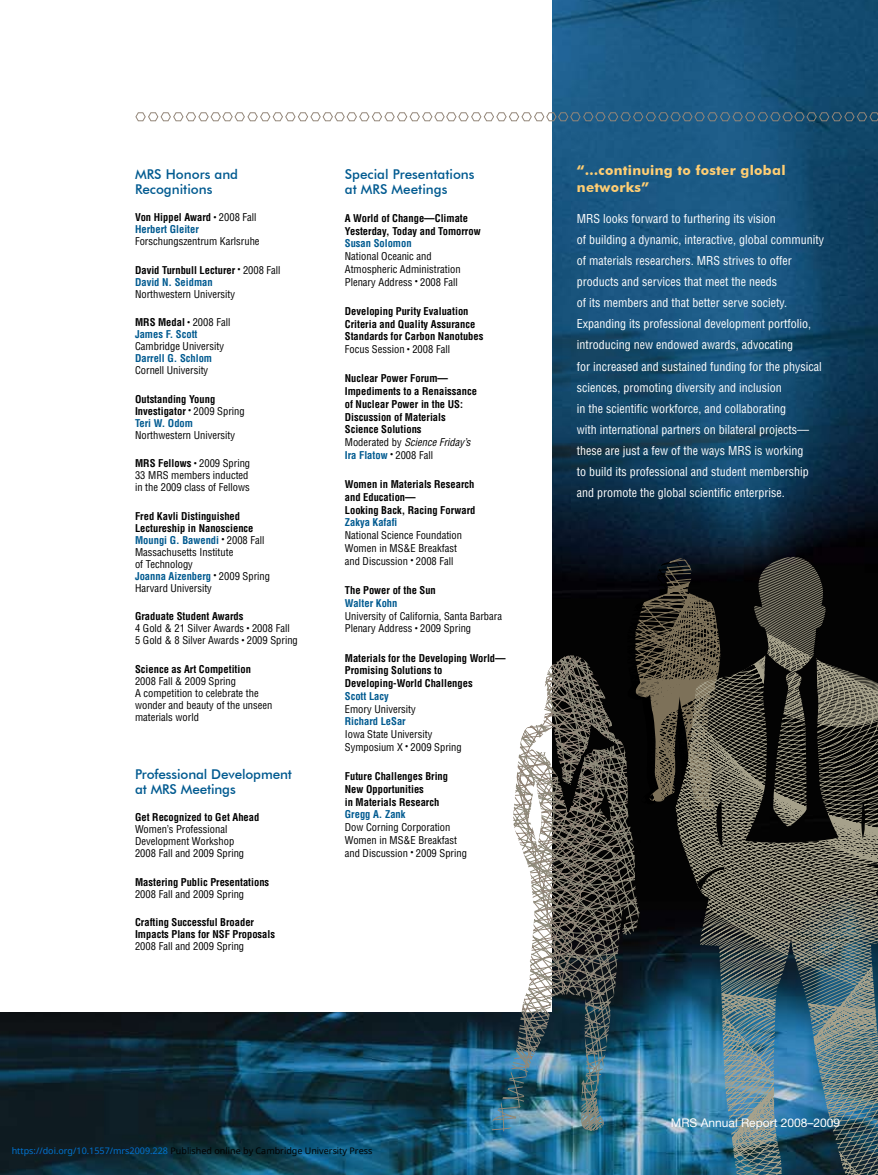
<style>
.page{position:relative;width:878px;height:1175px;background:#fff}
.page>*{position:absolute;margin:0;border:0;box-sizing:border-box;transform-origin:0 0}
.t1{font:500 13.5px/15px "Futura BT";color:#005a90}
.t2{font:700 13.5px/16.5px "Futura BT";letter-spacing:.02em;color:#ffce73}
.t3{font:condensed 12px/21px "Helvetica LT Std";color:#fff}
.t4{font:12px "Helvetica Neue LT Std";color:#fff}
.t5{font:condensed 10.5px/12px "Helvetica LT Std";color:#000}
.t6{font:700 condensed 10.5px/12.8px "Helvetica LT Std";color:#000}
.t7{font:700 condensed 10.5px/12px "Helvetica LT Std";color:#005a90}
.t8{font:9px "Noto Sans";color:#000}
.s1{font-weight:400;font-size:7.5px}
.s2{font-weight:400}
.s3{color:#005a90}
.s4{color:#000}
.s5{font-weight:400;font-size:7.5px;color:#000}
.s6{font-weight:400;color:#000}
.s7{font-weight:700}
.s8{font-size:7.5px}
.s9{font-weight:700;color:#005a90}
.s10{font-weight:400;font-style:italic}
.s11{color:#0172cf}
</style>
<div class="page">
<img style="left:0;top:0;width:878px;height:1174px">
<div style="left:0;top:0;width:551px;height:1012px;background:#fff"></div>
<img style="left:492px;top:655px;width:147px;height:476px">
<svg style="left:620px;top:558px;width:54px;height:253px;background:#29251f"></svg>
<img style="left:674px;top:557px;width:204px;height:617px">
<svg style="left:135px;top:112px;width:743px;height:9px"></svg>
<p class="t1" style="left:135px;top:167px;width:105px">MRS Honors and<br>Recognitions</p>
<p class="t6" style="left:135px;top:211px;width:123px;line-height:12px">Von Hippel Award <span class="s1">•</span> <span class="s2">2008 Fall<br></span><span class="s3">Herbert Gleiter</span></p>
<p class="t5" style="left:135px;top:235px;width:126px">Forschungszentrum Karlsruhe</p>
<p class="t6" style="left:135px;top:264px;width:147px;line-height:12px">David Turnbull Lecturer <span class="s1">•</span> <span class="s2">2008 Fall<br></span><span class="s3">David N. Seidman</span></p>
<p class="t5" style="left:135px;top:288px;width:102px">Northwestern University</p>
<p class="t7" style="left:135px;top:316px;width:97px"><span class="s4">MRS Medal</span> <span class="s5">•</span> <span class="s6">2008 Fall<br></span>James F. Scott</p>
<p class="t5" style="left:135px;top:340px;width:90px">Cambridge University</p>
<p class="t7" style="left:135px;top:352px;width:78px">Darrell G. Schlom</p>
<p class="t5" style="left:135px;top:364px;width:75px">Cornell University</p>
<p class="t6" style="left:135px;top:393px;width:111px;line-height:12px">Outstanding Young<br>Investigator <span class="s1">•</span> <span class="s2">2009 Spring<br></span><span class="s3">Teri W. Odom</span></p>
<p class="t5" style="left:135px;top:429px;width:102px">Northwestern University</p>
<p class="t5" style="left:135px;top:457px;width:117px"><span class="s7">MRS Fellows</span> <span class="s8">•</span> 2009 Spring<br>33 MRS members inducted in the 2009 class of Fellows</p>
<p class="t5" style="left:135px;top:510px;width:136px"><span class="s7">Fred Kavli Distinguished<br>Lectureship in Nanoscience<br></span><span class="s9">Moungi G. Bawendi</span> <span class="s8">•</span> 2008 Fall<br>Massachusetts Institute<br>of Technology<br><span class="s9">Joanna Aizenberg</span> <span class="s8">•</span> 2009 Spring<br>Harvard University</p>
<p class="t5" style="left:135px;top:610px;width:164px"><span class="s7">Graduate Student Awards<br></span>4 Gold &amp; 21 Silver Awards <span class="s8">•</span> 2008 Fall<br>5 Gold &amp; 8 Silver Awards <span class="s8">•</span> 2009 Spring</p>
<p class="t6" style="left:135px;top:662px;width:117px">Science as Art Competition</p>
<p class="t5" style="left:135px;top:675px;width:139px">2008 Fall &amp; 2009 Spring<br>A competition to celebrate the wonder and beauty of the unseen materials world</p>
<p class="t1" style="left:135px;top:767px;width:158px">Professional Development at MRS Meetings</p>
<p class="t6" style="left:135px;top:811px;width:126px">Get Recognized to Get Ahead</p>
<p class="t5" style="left:135px;top:823px;width:111px">Women’s Professional<br>Development Workshop<br>2008 Fall and 2009 Spring</p>
<p class="t6" style="left:135px;top:875px;width:136px">Mastering Public Presentations</p>
<p class="t5" style="left:135px;top:888px;width:111px">2008 Fall and 2009 Spring</p>
<p class="t6" style="left:135px;top:916px;width:141px;line-height:12px">Crafting Successful Broader<br>Impacts Plans for NSF Proposals</p>
<p class="t5" style="left:135px;top:940px;width:111px">2008 Fall and 2009 Spring</p>
<p class="t1" style="left:345px;top:167px;width:131px">Special Presentations at MRS Meetings</p>
<p class="t6" style="left:345px;top:211px;width:137px">A World of Change—Climate<br>Yesterday, Today and Tomorrow</p>
<p class="t7" style="left:345px;top:237px;width:68px">Susan Solomon</p>
<p class="t5" style="left:345px;top:250px;width:117px;line-height:12.8px">National Oceanic and<br>Atmospheric Administration<br>Plenary Address <span class="s8">•</span> 2008 Fall</p>
<p class="t6" style="left:345px;top:304px;width:140px">Developing Purity Evaluation<br>Criteria and Quality Assurance<br>Standards for Carbon Nanotubes<br><span class="s2">Focus Session</span> <span class="s1">•</span> <span class="s2">2008 Fall</span></p>
<p class="t6" style="left:345px;top:372px;width:134px">Nuclear Power Forum—<br>Impediments to a Renaissance of Nuclear Power in the US:<br>Discussion of Materials<br>Science Solutions<br><span class="s2">Moderated by</span> <span class="s10">Science Friday’s<br></span><span class="s3">Ira Flatow</span> <span class="s1">•</span> <span class="s2">2008 Fall</span></p>
<p class="t6" style="left:345px;top:478px;width:132px">Women in Materials Research and Education—<br>Looking Back, Racing Forward</p>
<p class="t7" style="left:345px;top:516px;width:54px">Zakya Kafafi</p>
<p class="t5" style="left:345px;top:529px;width:119px;line-height:12.8px">National Science Foundation<br>Women in MS&amp;E Breakfast and Discussion <span class="s8">•</span> 2008 Fall</p>
<p class="t6" style="left:345px;top:583px;width:93px">The Power of the Sun</p>
<p class="t7" style="left:345px;top:597px;width:54px">Walter Kohn</p>
<p class="t5" style="left:345px;top:609px;width:159px;line-height:12.8px">University of California, Santa Barbara<br>Plenary Address <span class="s8">•</span> 2009 Spring</p>
<p class="t6" style="left:345px;top:651px;width:162px">Materials for the Developing World—<br>Promising Solutions to<br>Developing-World Challenges</p>
<p class="t7" style="left:345px;top:690px;width:46px">Scott Lacy</p>
<p class="t5" style="left:345px;top:702px;width:73px">Emory University</p>
<p class="t7" style="left:345px;top:715px;width:62px">Richard LeSar</p>
<p class="t5" style="left:345px;top:727px;width:118px;line-height:12.8px">Iowa State University<br>Symposium X <span class="s8">•</span> 2009 Spring</p>
<p class="t6" style="left:345px;top:769px;width:105px">Future Challenges Bring<br>New Opportunities<br>in Materials Research</p>
<p class="t7" style="left:345px;top:808px;width:62px">Gregg A. Zank</p>
<p class="t5" style="left:345px;top:820px;width:124px;line-height:12.8px">Dow Corning Corporation<br>Women in MS&amp;E Breakfast and Discussion <span class="s8">•</span> 2009 Spring</p>
<p class="t8" style="left:12px;top:1143px;width:362px"><span class="s11">https://doi.org/10.1557/mrs2009.228</span> Published online by Cambridge University Press</p>
<p class="t2" style="left:577px;top:162px;width:210px">“…continuing to foster global networks”</p>
<p class="t3" style="left:577px;top:208px;width:249px">MRS looks forward to furthering its vision<br>of building a dynamic, interactive, global community of materials researchers. MRS strives to offer products and services that meet the needs<br>of its members and that better serve society.<br>Expanding its professional development portfolio, introducing new endowed awards, advocating<br>for increased and sustained funding for the physical sciences, promoting diversity and inclusion<br>in the scientific workforce, and collaborating<br>with international partners on bilateral projects— these are just a few of the ways MRS is working<br>to build its professional and student membership and promote the global scientific enterprise.</p>
<p class="t4" style="left:671px;top:1115px;width:171px">MRS Annual Report 2008–2009</p>
</div>
